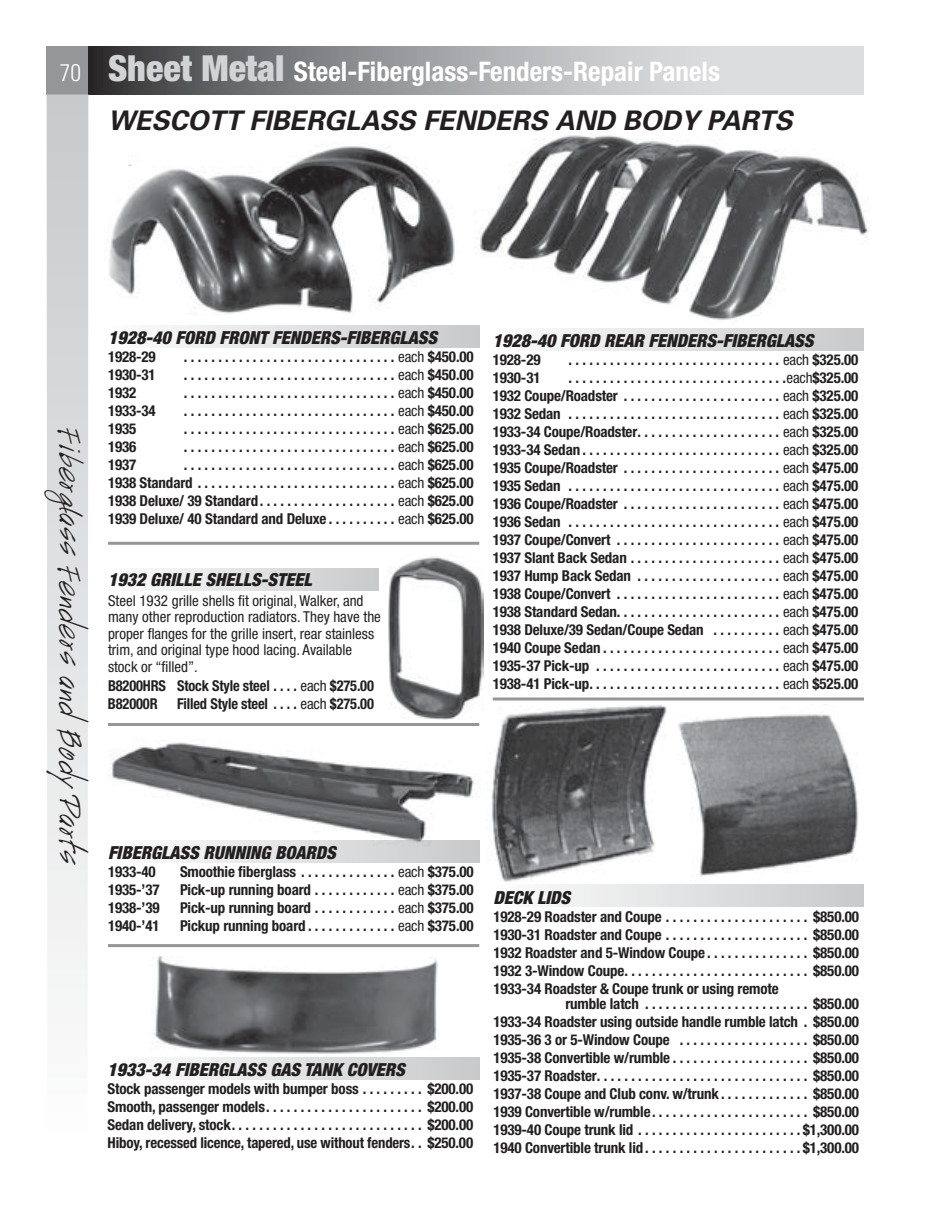
<style>
.page{position:relative;width:945px;height:1215px;background:#fff}
.page>*{position:absolute;margin:0;border:0;box-sizing:border-box;transform-origin:0 0}
.t1{font:30px "Handwriting";color:#231f20}
.t2{font:700 condensed 27px "Helvetica Neue";color:#fff}
.t3{font:italic 700 27px "Univers";color:#231f20}
.t4{font:italic 900 condensed 18px "Helvetica Neue";color:#231f20}
.t5{font:700 condensed 15px/18px "Helvetica Neue";letter-spacing:-.01em;color:#231f20;text-align:justify}
.t6{font:condensed 15px/16.5px "Helvetica Neue";color:#231f20}
.t7{font:700 condensed 15px/18px "Helvetica Neue";letter-spacing:-.01em;color:#231f20;scale:.96 1}
.s1{font-family:"Univers";font-weight:300;font-size:24px}
.s2{font-weight:900;font-size:36px;color:#d1d3d4}
.s3{font-weight:400}
</style>
<div class="page">
<div style="left:47px;top:46px;width:41px;height:48px;background:#949698"></div>
<svg style="left:88px;top:46px;width:775px;height:48px;background:#a0a1a3"></svg>
<svg style="left:47px;top:94px;width:41px;height:893px;background:#dedfe0"></svg>
<img style="left:109px;top:146px;width:346px;height:168px">
<img style="left:475px;top:135px;width:394px;height:186px">
<img style="left:492px;top:697px;width:370px;height:184px">
<img style="left:152px;top:956px;width:287px;height:98px">
<div style="left:105px;top:326px;width:374px;height:21px;background:linear-gradient(to right,#fdfefe,#c8cacb)"></div>
<div style="left:490px;top:328px;width:374px;height:22px;background:linear-gradient(to right,#fdfefe,#c8c9cb)"></div>
<div style="left:105px;top:841px;width:374px;height:22px;background:linear-gradient(to right,#fdfefe,#c8cacb)"></div>
<div style="left:108px;top:568px;width:271px;height:22px;background:linear-gradient(to right,#fdfefe,#c8c9cb)"></div>
<div style="left:490px;top:885px;width:374px;height:21px;background:linear-gradient(to right,#fdfefe,#c8c9cb)"></div>
<div style="left:105px;top:1058px;width:374px;height:21px;background:linear-gradient(to right,#fdfefe,#c8cacb)"></div>
<hr style="left:108px;top:542px;width:371px;height:3px;background:#949698">
<hr style="left:108px;top:944px;width:371px;height:3px;background:#949698">
<hr style="left:108px;top:723px;width:371px;height:3px;background:#949698">
<hr style="left:493px;top:698px;width:371px;height:2px;background:#949698">
<img style="left:109px;top:742px;width:383px;height:106px">
<img style="left:388px;top:556px;width:96px;height:164px">
<h2 class="t2" style="left:60px;top:55px;width:662px"><span class="s1">70</span> <span class="s2">Sheet Metal</span> Steel-Fiberglass-Fenders-Repair Panels</h2>
<h2 class="t3" style="left:108px;top:104px;width:686px">WESCOTT FIBERGLASS FENDERS AND BODY PARTS</h2>
<h1 class="t1" style="left:87px;top:428px;width:438px;rotate:90deg">Fiberglass Fenders and Body Parts</h1>
<p class="t4" style="left:108px;top:326px;width:331px">1928-40 FORD FRONT FENDERS-FIBERGLASS</p>
<p class="t5" style="left:108px;top:347px;width:49px">1928-29</p>
<p class="t5" style="left:184px;top:347px;width:291px">. . . . . . . . . . . . . . . . . . . . . . . . . . . . . . . <span class="s3">each</span> $450.00</p>
<p class="t5" style="left:108px;top:365px;width:49px">1930-31</p>
<p class="t5" style="left:184px;top:365px;width:291px">. . . . . . . . . . . . . . . . . . . . . . . . . . . . . . . <span class="s3">each</span> $450.00</p>
<p class="t5" style="left:108px;top:383px;width:30px">1932</p>
<p class="t5" style="left:184px;top:383px;width:291px">. . . . . . . . . . . . . . . . . . . . . . . . . . . . . . . <span class="s3">each</span> $450.00</p>
<p class="t5" style="left:108px;top:401px;width:49px">1933-34</p>
<p class="t5" style="left:184px;top:401px;width:291px">. . . . . . . . . . . . . . . . . . . . . . . . . . . . . . . <span class="s3">each</span> $450.00</p>
<p class="t5" style="left:108px;top:419px;width:30px">1935</p>
<p class="t5" style="left:184px;top:419px;width:291px">. . . . . . . . . . . . . . . . . . . . . . . . . . . . . . . <span class="s3">each</span> $625.00</p>
<p class="t5" style="left:108px;top:437px;width:30px">1936</p>
<p class="t5" style="left:184px;top:437px;width:291px">. . . . . . . . . . . . . . . . . . . . . . . . . . . . . . . <span class="s3">each</span> $625.00</p>
<p class="t5" style="left:108px;top:455px;width:30px">1937</p>
<p class="t5" style="left:108px;top:455px;width:367px;text-indent:76px">. . . . . . . . . . . . . . . . . . . . . . . . . . . . . . . <span class="s3">each</span> $625.00<br>1938 Standard . . . . . . . . . . . . . . . . . . . . . . . . . . . . . <span class="s3">each</span> $625.00<br>1938 Deluxe/ 39 Standard . . . . . . . . . . . . . . . . . . . . <span class="s3">each</span> $625.00<br>1939 Deluxe/ 40 Standard and Deluxe . . . . . . . . . . <span class="s3">each</span> $625.00</p>
<p class="t4" style="left:108px;top:569px;width:205px">1932 GRILLE SHELLS-STEEL</p>
<p class="t6" style="left:108px;top:592px;width:274px">Steel 1932 grille shells fit original, Walker, and many other reproduction radiators. They have the proper flanges for the grille insert, rear stainless trim, and original type hood lacing. Available stock or “filled”.</p>
<p class="t7" style="left:108px;top:677px;width:279px">B8200HRS Stock Style steel . . . . <span class="s3">each</span> $275.00<br>B82000R</p>
<p class="t7" style="left:177px;top:695px;width:207px">Filled Style steel . . . . <span class="s3">each</span> $275.00</p>
<p class="t4" style="left:108px;top:842px;width:229px">FIBERGLASS RUNNING BOARDS</p>
<p class="t5" style="left:108px;top:863px;width:49px">1933-40</p>
<p class="t5" style="left:180px;top:863px;width:295px">Smoothie fiberglass . . . . . . . . . . . . . . <span class="s3">each</span> $375.00</p>
<p class="t5" style="left:108px;top:881px;width:53px">1935-’37</p>
<p class="t5" style="left:180px;top:881px;width:295px">Pick-up running board . . . . . . . . . . . . <span class="s3">each</span> $375.00</p>
<p class="t5" style="left:108px;top:899px;width:53px">1938-’39</p>
<p class="t5" style="left:180px;top:899px;width:295px">Pick-up running board . . . . . . . . . . . <span class="s3">each</span> $375.00</p>
<p class="t5" style="left:108px;top:917px;width:53px">1940-’41</p>
<p class="t5" style="left:180px;top:917px;width:295px">Pickup running board . . . . . . . . . . . . . <span class="s3">each</span> $375.00</p>
<p class="t4" style="left:108px;top:1058px;width:299px">1933-34 FIBERGLASS GAS TANK COVERS</p>
<p class="t5" style="left:108px;top:1079px;width:367px">Stock passenger models with bumper boss . . . . . . . . . $200.00<br>Smooth, passenger models . . . . . . . . . . . . . . . . . . . . . . . $200.00<br>Sedan delivery, stock . . . . . . . . . . . . . . . . . . . . . . . . . . . . $200.00<br>Hiboy, recessed licence, tapered, use without fenders . . $250.00</p>
<p class="t4" style="left:493px;top:329px;width:322px">1928-40 FORD REAR FENDERS-FIBERGLASS</p>
<p class="t5" style="left:493px;top:350px;width:49px">1928-29</p>
<p class="t5" style="left:569px;top:350px;width:291px">. . . . . . . . . . . . . . . . . . . . . . . . . . . . . . . <span class="s3">each</span> $325.00</p>
<p class="t5" style="left:493px;top:368px;width:49px">1930-31</p>
<p class="t5" style="left:493px;top:368px;width:367px;text-indent:76px">. . . . . . . . . . . . . . . . . . . . . . . . . . . . . . . <span class="s3">each</span>$325.00<br>1932 Coupe/Roadster . . . . . . . . . . . . . . . . . . . . . . . <span class="s3">each</span> $325.00<br>1932 Sedan . . . . . . . . . . . . . . . . . . . . . . . . . . . . . . . <span class="s3">each</span> $325.00<br>1933-34 Coupe/Roadster . . . . . . . . . . . . . . . . . . . . . <span class="s3">each</span> $325.00<br>1933-34 Sedan . . . . . . . . . . . . . . . . . . . . . . . . . . . . . <span class="s3">each</span> $325.00<br>1935 Coupe/Roadster . . . . . . . . . . . . . . . . . . . . . . . <span class="s3">each</span> $475.00<br>1935 Sedan . . . . . . . . . . . . . . . . . . . . . . . . . . . . . . . <span class="s3">each</span> $475.00<br>1936 Coupe/Roadster . . . . . . . . . . . . . . . . . . . . . . . <span class="s3">each</span> $475.00<br>1936 Sedan . . . . . . . . . . . . . . . . . . . . . . . . . . . . . . . <span class="s3">each</span> $475.00<br>1937 Coupe/Convert . . . . . . . . . . . . . . . . . . . . . . . . <span class="s3">each</span> $475.00<br>1937 Slant Back Sedan . . . . . . . . . . . . . . . . . . . . . . <span class="s3">each</span> $475.00<br>1937 Hump Back Sedan . . . . . . . . . . . . . . . . . . . . . <span class="s3">each</span> $475.00<br>1938 Coupe/Convert . . . . . . . . . . . . . . . . . . . . . . . . <span class="s3">each</span> $475.00<br>1938 Standard Sedan........................ <span class="s3">each</span> $475.00<br>1938 Deluxe/39 Sedan/Coupe Sedan . . . . . . . . . . <span class="s3">each</span> $475.00<br>1940 Coupe Sedan . . . . . . . . . . . . . . . . . . . . . . . . . . <span class="s3">each</span> $475.00<br>1935-37 Pick-up . . . . . . . . . . . . . . . . . . . . . . . . . . . <span class="s3">each</span> $475.00<br>1938-41 Pick-up . . . . . . . . . . . . . . . . . . . . . . . . . . . . <span class="s3">each</span> $525.00</p>
<p class="t4" style="left:493px;top:886px;width:78px">DECK LIDS</p>
<p class="t5" style="left:493px;top:907px;width:367px">1928-29 Roadster and Coupe . . . . . . . . . . . . . . . . . . . . . $850.00<br>1930-31 Roadster and Coupe . . . . . . . . . . . . . . . . . . . . . $850.00<br>1932 Roadster and 5-Window Coupe . . . . . . . . . . . . . . . $850.00<br>1932 3-Window Coupe . . . . . . . . . . . . . . . . . . . . . . . . . . . $850.00<br>1933-34 Roadster &amp; Coupe trunk or using remote</p>
<p class="t5" style="left:493px;top:994px;width:367px;text-indent:72px">rumble latch . . . . . . . . . . . . . . . . . . . . . . . . $850.00<br>1933-34 Roadster using outside handle rumble latch . $850.00<br>1935-36 3 or 5-Window Coupe . . . . . . . . . . . . . . . . . . . $850.00<br>1935-38 Convertible w/rumble . . . . . . . . . . . . . . . . . . . . $850.00<br>1935-37 Roadster . . . . . . . . . . . . . . . . . . . . . . . . . . . . . . . $850.00<br>1937-38 Coupe and Club conv. w/trunk . . . . . . . . . . . . . $850.00<br>1939 Convertible w/rumble . . . . . . . . . . . . . . . . . . . . . . . $850.00<br>1939-40 Coupe trunk lid . . . . . . . . . . . . . . . . . . . . . . . $1,300.00<br>1940 Convertible trunk lid . . . . . . . . . . . . . . . . . . . . . . $1,300.00</p>
</div>
